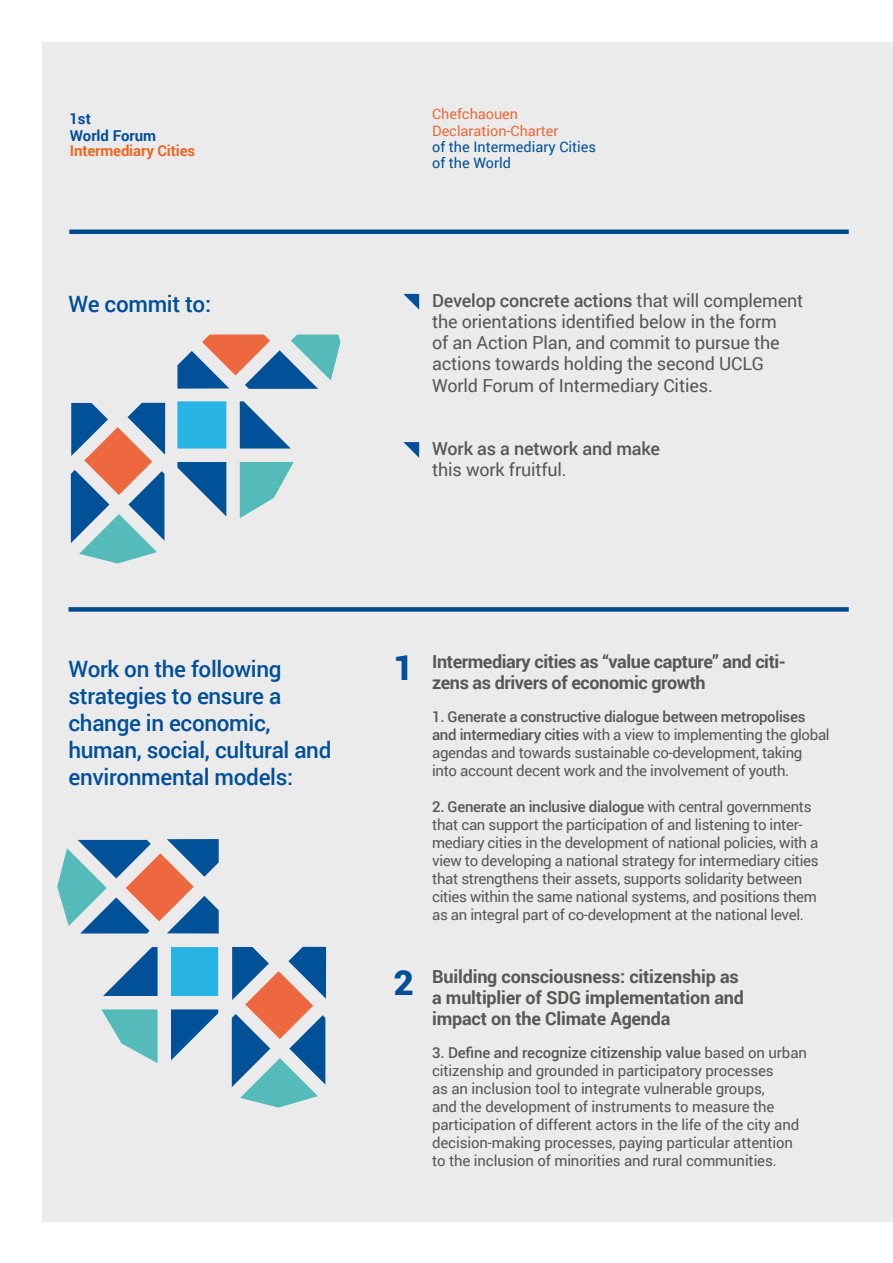
<style>
.page{position:relative;width:893px;height:1263px;background:#fff}
.page>*{position:absolute;margin:0;border:0;box-sizing:border-box;transform-origin:0 0}
.t1{font:900 34.5px "Roboto";color:#004f99}
.t2{font:500 22.5px/27px "Roboto";letter-spacing:-.015em;color:#004f99}
.t3{font:18px/21px "Roboto";letter-spacing:-.01em;color:#575756}
.t4{font:700 18px/21px "Roboto";letter-spacing:-.01em;color:#575756}
.t5{font:500 18px "Roboto";letter-spacing:-.01em;color:#575756}
.t6{font:15px/18px "Roboto";letter-spacing:-.02em;color:#575756}
.t7{font:700 15px "Roboto";letter-spacing:-.01em;color:#ec6725}
.t8{font:700 15px/17.2px "Roboto";color:#004f99}
.t9{font:14.4px/16.2px "Roboto";color:#005197}
.t10{font:14.4px/16.2px "Roboto";color:#ec6839}
.s1{font-weight:500}
</style>
<div class="page">
<div style="left:43px;top:43px;width:850px;height:1179px;background:#ebebeb"></div>
<div style="left:69px;top:607px;width:780px;height:5px;background:#00488d"></div>
<svg style="left:403px;top:294px;width:16px;height:16px"></svg>
<svg style="left:403px;top:442px;width:16px;height:16px"></svg>
<hr style="left:69px;top:230px;width:780px;height:4px;background:#00488d">
<svg style="left:71px;top:403px;width:94px;height:160px"></svg>
<svg style="left:177px;top:462px;width:49px;height:54px"></svg>
<div style="left:177px;top:401px;width:49px;height:48px;background:#28b5e5"></div>
<svg style="left:240px;top:462px;width:54px;height:56px"></svg>
<svg style="left:240px;top:401px;width:51px;height:48px"></svg>
<svg style="left:177px;top:334px;width:163px;height:55px"></svg>
<svg style="left:57px;top:839px;width:162px;height:94px"></svg>
<svg style="left:103px;top:947px;width:55px;height:49px"></svg>
<div style="left:171px;top:947px;width:47px;height:49px;background:#28b5e5"></div>
<svg style="left:101px;top:1009px;width:57px;height:54px"></svg>
<svg style="left:171px;top:1009px;width:47px;height:51px"></svg>
<svg style="left:232px;top:947px;width:94px;height:160px"></svg>
<p class="t8" style="left:69px;top:109px;width:88px">1st<br>World Forum</p>
<p class="t7" style="left:70px;top:140px;width:127px">Intermediary Cities</p>
<h2 class="t2" style="left:69px;top:290px;width:144px">We commit to:</h2>
<p class="t10" style="left:432px;top:106px;width:128px">Chefchaouen<br>Declaration-Charter</p>
<p class="t9" style="left:432px;top:138px;width:165px">of the Intermediary Cities of the World</p>
<p class="t3" style="left:432px;top:290px;width:373px"><span class="s1">Develop concrete actions</span> that will complement the orientations identified below in the form<br>of an Action Plan, and commit to pursue the actions towards holding the second UCLG World Forum of Intermediary Cities.</p>
<p class="t5" style="left:432px;top:435px;width:229px">Work as a network and make</p>
<p class="t3" style="left:432px;top:458px;width:136px">this work fruitful.</p>
<h2 class="t2" style="left:69px;top:655px;width:264px">Work on the following strategies to ensure a change in economic, human, social, cultural and environmental models:</h2>
<h1 class="t1" style="left:394px;top:643px;width:21px">1</h1>
<h1 class="t1" style="left:394px;top:958px;width:21px">2</h1>
<p class="t4" style="left:432px;top:651px;width:355px">Intermediary cities as “value capture” and citi&shy;zens as drivers of economic growth</p>
<p class="t6" style="left:432px;top:707px;width:399px"><span class="s1">1. Generate a constructive dialogue between metropolises and intermediary cities</span> with a view to implementing the global agendas and towards sustainable co-development, taking into account decent work and the involvement of youth.</p>
<p class="t6" style="left:432px;top:797px;width:388px"><span class="s1">2. Generate an inclusive dialogue</span> with central governments that can support the participation of and listening to inter&shy;mediary cities in the development of national policies, with a view to developing a national strategy for intermediary cities that strengthens their assets, supports solidarity between cities within the same national systems, and positions them as an integral part of co-development at the national level.</p>
<p class="t4" style="left:432px;top:965px;width:313px">Building consciousness: citizenship as a multiplier of SDG implementation and impact on the Climate Agenda</p>
<p class="t6" style="left:432px;top:1043px;width:376px"><span class="s1">3. Define and recognize citizenship value</span> based on urban citizenship and grounded in participatory processes<br>as an inclusion tool to integrate vulnerable groups,<br>and the development of instruments to measure the participation of different actors in the life of the city and decision-making processes, paying particular attention to the inclusion of minorities and rural communities.</p>
</div>
